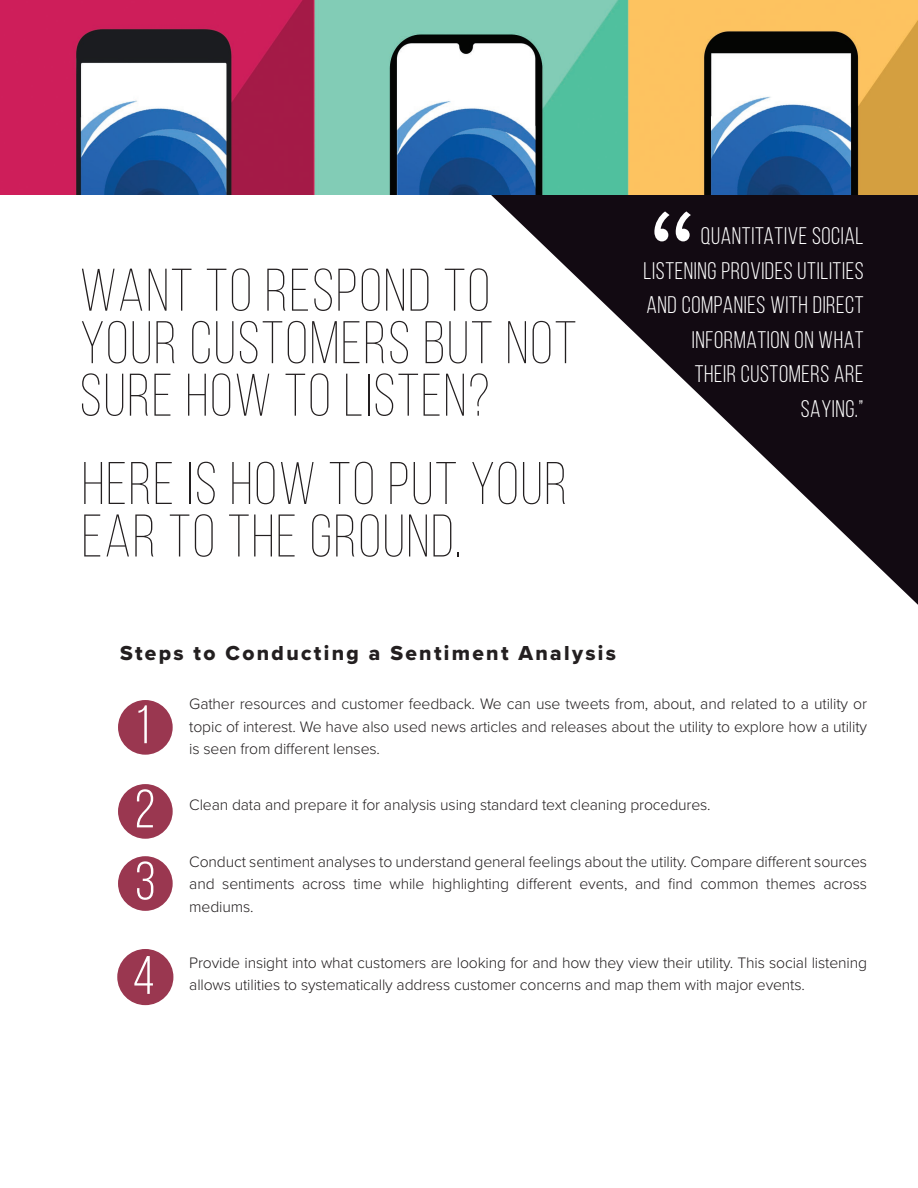
<style>
.page{position:relative;width:918px;height:1188px;background:#fff}
.page>*{position:absolute;margin:0;border:0;box-sizing:border-box;transform-origin:0 0}
.t1{font:300 60px/52.5px "Bebas Neue";letter-spacing:.03em;color:#231f20}
.Subhead{font:54px "Bebas Neue";color:#fff}
.t2{font:24px/34.5px "Bebas Neue";letter-spacing:.025em;color:#fff;text-align:right}
.Subhead-2{font:21px "Proxima Nova Extrabld";letter-spacing:.11em;color:#231f20}
.t3{font:300 15.75px/22.5px "Proxima Nova";letter-spacing:-.01em;color:#231f20;text-align:justify}
</style>
<div class="page">
<svg style="left:488px;top:194px;width:430px;height:411px;fill:#120a12"></svg>
<img style="left:0;top:0;width:918px;height:194px">
<div style="left:118px;top:700px;width:55px;height:55px;background:#9a3750;border-radius:50%"></div>
<div style="left:118px;top:784px;width:55px;height:55px;background:#9a3750;border-radius:50%"></div>
<div style="left:118px;top:856px;width:55px;height:55px;background:#9a3750;border-radius:50%"></div>
<div style="left:118px;top:950px;width:55px;height:54px;background:#9a3750;border-radius:50%"></div>
<div style="left:117px;top:949px;width:56px;height:56px;border:2px solid #9a3750;border-radius:50%"></div>
<svg style="left:654px;top:211px;width:37px;height:30px"></svg>
<p class="t1" style="left:80px;top:264px;width:498px">WANT TO RESPOND TO<br>YOUR CUSTOMERS BUT NOT<br>SURE HOW TO LISTEN?</p>
<p class="t1" style="left:82px;top:457px;width:487px">HERE IS HOW TO PUT YOUR<br>EAR TO THE GROUND.</p>
<p class="t2" style="left:644px;top:219px;width:221px">QUANTITATIVE SOCIAL<br>LISTENING PROVIDES UTILITIES<br>AND COMPANIES WITH DIRECT<br>INFORMATION ON WHAT<br>THEIR CUSTOMERS ARE<br>SAYING.”</p>
<p class="Subhead-2" style="left:120px;top:638px;width:497px">Steps to Conducting a Sentiment Analysis</p>
<p class="t3" style="left:189px;top:692px;width:679px">Gather resources and customer feedback. We can use tweets from, about, and related to a utility or topic of interest. We have also used news articles and releases about the utility to explore how a utility is seen from different lenses.</p>
<p class="Subhead" style="left:135px;top:696px;width:17px">1</p>
<p class="Subhead" style="left:135px;top:780px;width:22px">2</p>
<p class="Subhead" style="left:135px;top:852px;width:22px">3</p>
<p class="Subhead" style="left:133px;top:946px;width:23px">4</p>
<p class="t3" style="left:189px;top:793px;width:523px">Clean data and prepare it for analysis using standard text cleaning procedures.</p>
<p class="t3" style="left:189px;top:849px;width:679px">Conduct sentiment analyses to understand general feelings about the utility. Compare different sources and sentiments across time while highlighting different events, and find common themes across mediums.</p>
<p class="t3" style="left:189px;top:950px;width:679px">Provide insight into what customers are looking for and how they view their utility. This social listening allows utilities to systematically address customer concerns and map them with major events.</p>
</div>
